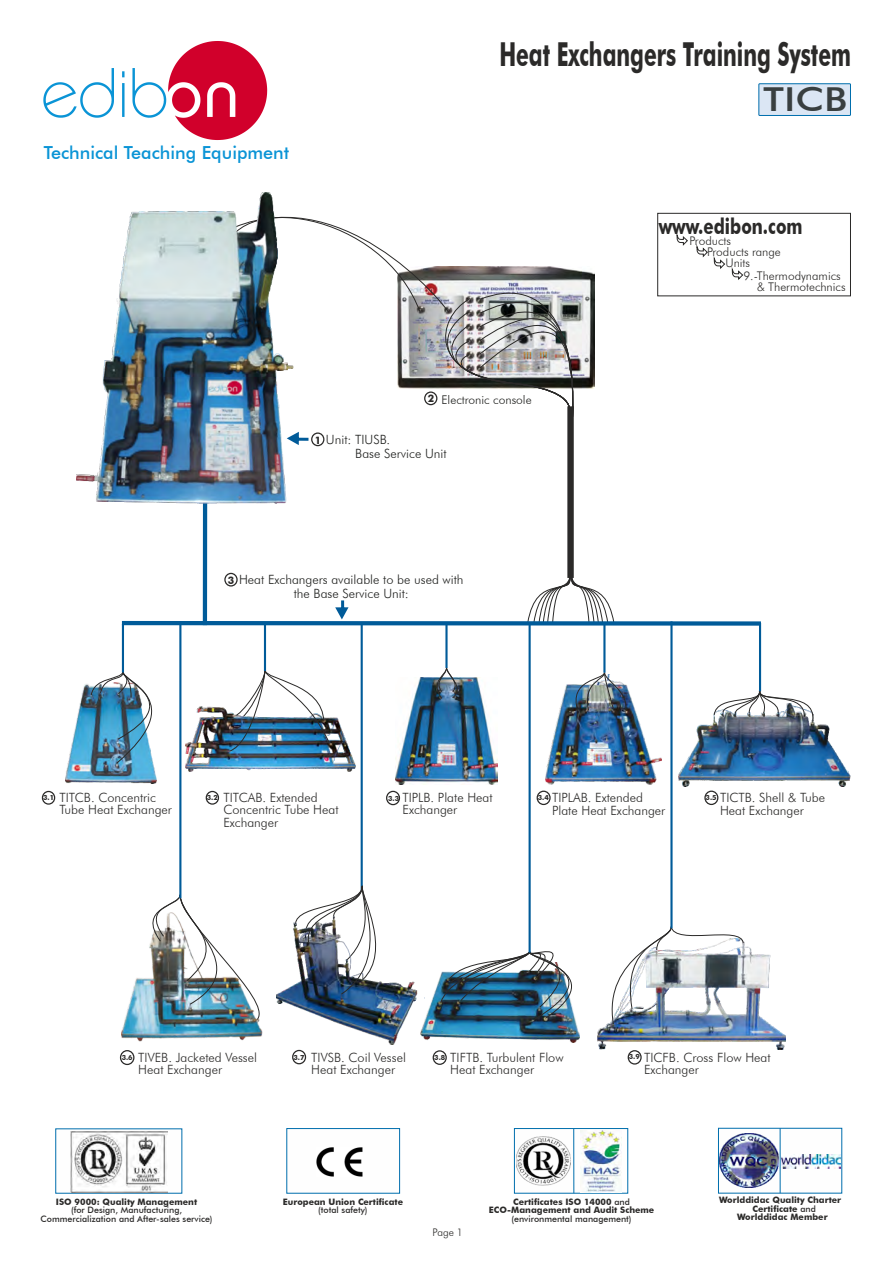
<style>
.page{position:relative;width:893px;height:1263px;background:#fff}
.page>*{position:absolute;margin:0;border:0;box-sizing:border-box;transform-origin:0 0}
.t1{font:700 33px "Futura Md BT";color:#2b2a29;scale:.63 1}
.t2{font:500 33px "Futura BT";color:#393f40;scale:1.21 1}
.t3{font:700 22.05px "Futura Md BT";color:#2b2a29;scale:.77 1}
.t4{font:500 18px "Futura BT";color:#0a94d6}
.t5{font:300 12.75px/12.3px "Futura BT";color:#2b2a29}
.t6{font:300 12.75px/13.8px "Futura BT";color:#212220}
.t7{font:300 12px/11.4px "Futura BT";color:#2b2a29}
.t8{font:300 12px "Futura BT";color:#212220}
.t9{font:300 10.5px "Futura BT";color:#2b2a29}
.t10{font:700 10.35px "Futura Md BT";color:#2b2a29}
.t11{font:700 8.85px/8.6px "Futura Md BT";color:#2b2a29;text-align:center}
.t12{font:500 8.85px/8.6px "Futura BT";color:#2b2a29;text-align:center}
.t13{font:700 7.05px "Futura Md BT";color:#2b2a29}
.s1{font-family:"Futura Md BT";font-weight:700;font-size:10.35px;color:#2b2a29}
.s2{font-family:"Futura BT";font-weight:500}
</style>
<div class="page">
<div style="left:758px;top:83px;width:93px;height:33px;background:#dbe6f4;border:1px solid #006ead"></div>
<svg style="left:43px;top:68px;width:71px;height:50px"></svg>
<svg style="left:122px;top:71px;width:3px;height:46px"></svg>
<svg style="left:132px;top:41px;width:135px;height:99px"></svg>
<div style="left:657px;top:213px;width:194px;height:83px;border:1px solid #2b2a29"></div>
<img style="left:70px;top:1131px;width:97px;height:61px">
<div style="left:286px;top:1128px;width:114px;height:66px;background:#fefefe;border:1px solid #006ead"></div>
<img style="left:316px;top:1147px;width:47px;height:30px">
<div style="left:514px;top:1128px;width:114px;height:65px;background:#fefefe;border:1px solid #006ead"></div>
<img style="left:516px;top:1136px;width:54px;height:50px">
<hr style="left:573px;top:1129px;width:1px;height:64px;background:#006ead">
<img style="left:581px;top:1130px;width:40px;height:62px">
<img style="left:76px;top:298px;width:42px;height:204px">
<img style="left:118px;top:192px;width:647px;height:437px">
<img style="left:66px;top:684px;width:90px;height:100px">
<img style="left:91px;top:671px;width:91px;height:92px">
<hr style="left:122px;top:624px;width:2px;height:48px;background:#005b99">
<img style="left:546px;top:684px;width:116px;height:101px">
<img style="left:425px;top:974px;width:155px;height:68px">
<img style="left:122px;top:979px;width:140px;height:62px">
<hr style="left:529px;top:625px;width:2px;height:327px;background:#005b99">
<img style="left:568px;top:672px;width:60px;height:39px">
<img style="left:185px;top:707px;width:170px;height:65px">
<img style="left:229px;top:669px;width:101px;height:82px">
<hr style="left:603px;top:625px;width:2px;height:48px;background:#005b99">
<hr style="left:264px;top:625px;width:2px;height:46px;background:#005b99">
<div style="left:120px;top:1050px;width:14px;height:15px;border:1px solid #2b2a29;border-radius:50%"></div>
<div style="left:704px;top:790px;width:14px;height:15px;border:1px solid #2b2a29;border-radius:50%"></div>
<div style="left:292px;top:1050px;width:14px;height:14px;border:1px solid #2b2a29;border-radius:50%"></div>
<div style="left:433px;top:1050px;width:14px;height:15px;border:1px solid #2b2a29;border-radius:50%"></div>
<img style="left:136px;top:894px;width:126px;height:126px">
<div style="left:386px;top:791px;width:14px;height:14px;border:1px solid #2b2a29;border-radius:50%"></div>
<div style="left:42px;top:791px;width:13px;height:14px;border:1px solid #2b2a29;border-radius:50%"></div>
<div style="left:206px;top:791px;width:13px;height:14px;border:1px solid #2b2a29;border-radius:50%"></div>
<div style="left:537px;top:791px;width:14px;height:14px;border:1px solid #2b2a29;border-radius:50%"></div>
<div style="left:628px;top:1050px;width:14px;height:14px;border:1px solid #2b2a29;border-radius:50%"></div>
<hr style="left:179px;top:623px;width:2px;height:275px;background:#005b99">
<hr style="left:361px;top:623px;width:2px;height:267px;background:#005b99">
<img style="left:395px;top:678px;width:103px;height:107px">
<svg style="left:429px;top:668px;width:37px;height:31px"></svg>
<hr style="left:445px;top:623px;width:3px;height:45px;background:#005b99">
<img style="left:679px;top:713px;width:172px;height:73px">
<svg style="left:714px;top:688px;width:102px;height:33px"></svg>
<hr style="left:759px;top:623px;width:2px;height:68px;background:#005b99">
<img style="left:598px;top:940px;width:187px;height:109px">
<img style="left:441px;top:924px;width:302px;height:100px">
<hr style="left:670px;top:621px;width:3px;height:307px;background:#005b99">
<div style="left:718px;top:1128px;width:124px;height:65px;background:#fefefe;border:1px solid #006ead"></div>
<img style="left:720px;top:1133px;width:59px;height:55px">
<hr style="left:780px;top:1128px;width:1px;height:65px;background:#006ead">
<img style="left:782px;top:1154px;width:58px;height:15px">
<img style="left:277px;top:922px;width:148px;height:123px">
<img style="left:295px;top:885px;width:97px;height:109px">
<h1 class="t1" style="left:499px;top:34px;width:560px">Heat Exchangers Training System</h1>
<h3 class="t4" style="left:44px;top:142px;width:247px">Technical Teaching Equipment</h3>
<p class="t10" style="left:315px;top:434px;width:8px">1</p>
<p class="t10" style="left:428px;top:392px;width:8px">2</p>
<p class="t6" style="left:355px;top:433px;width:93px;text-indent:-29px">Unit: TIUSB.<br>Base Service Unit</p>
<p class="t8" style="left:441px;top:392px;width:92px">Electronic console</p>
<p class="t6" style="left:294px;top:572px;width:171px;text-indent:-66px"><span class="s1">3</span> Heat Exchangers available to be used with the Base Service Unit:</p>
<h1 class="t2" style="left:764px;top:80px;width:71px">TICB</h1>
<h2 class="t3" style="left:659px;top:213px;width:188px">www.edibon.com</h2>
<p class="t7" style="left:689px;top:235px;width:43px">Products</p>
<p class="t7" style="left:707px;top:246px;width:75px">Products range</p>
<p class="t7" style="left:725px;top:257px;width:26px">Units</p>
<p class="t7" style="left:757px;top:270px;width:90px;text-indent:-14px">9.-Thermodynamics &amp; Thermotechnics</p>
<p class="t13" style="left:43px;top:793px;width:12px">3.1</p>
<p class="t5" style="left:223px;top:791px;width:117px">TITCAB. Extended<br>Concentric Tube Heat<br>Exchanger</p>
<p class="t5" style="left:402px;top:791px;width:92px">TIPLB. Plate Heat<br>Exchanger</p>
<p class="t13" style="left:207px;top:793px;width:12px">3.2</p>
<p class="t5" style="left:552px;top:791px;width:115px">TIPLAB. Extended<br>Plate Heat Exchanger</p>
<p class="t5" style="left:60px;top:791px;width:98px">TITCB. Concentric</p>
<p class="t13" style="left:388px;top:794px;width:12px">3.3</p>
<p class="t5" style="left:60px;top:803px;width:114px">Tube Heat Exchanger</p>
<p class="t13" style="left:538px;top:793px;width:12px">3.4</p>
<p class="t5" style="left:720px;top:792px;width:106px">TICTB. Shell &amp; Tube<br>Heat Exchanger</p>
<p class="t13" style="left:706px;top:793px;width:12px">3.5</p>
<p class="t13" style="left:294px;top:1053px;width:12px">3.7</p>
<p class="t5" style="left:450px;top:1051px;width:115px">TIFTB. Turbulent Flow<br>Heat Exchanger</p>
<p class="t5" style="left:138px;top:1051px;width:120px">TIVEB. Jacketed Vessel<br>Heat Exchanger</p>
<p class="t5" style="left:311px;top:1051px;width:96px">TIVSB. Coil Vessel<br>Heat Exchanger</p>
<p class="t13" style="left:122px;top:1053px;width:12px">3.6</p>
<p class="t13" style="left:434px;top:1054px;width:12px">3.8</p>
<p class="t5" style="left:644px;top:1051px;width:128px">TICFB. Cross Flow Heat<br>Exchanger</p>
<p class="t13" style="left:629px;top:1053px;width:12px">3.9</p>
<p class="t11" style="left:283px;top:1197px;width:122px">European Union Certificate</p>
<p class="t12" style="left:318px;top:1206px;width:51px">(total safety)</p>
<p class="t11" style="left:56px;top:1197px;width:143px">ISO 9000: Quality Management</p>
<p class="t12" style="left:41px;top:1206px;width:174px">(for Design, Manufacturing,<br>Commercialization and After-sales service)</p>
<p class="t11" style="left:489px;top:1197px;width:167px">Certificates ISO 14000 <span class="s2">and<br></span>ECO-Management and Audit Scheme</p>
<p class="t12" style="left:511px;top:1214px;width:122px">(environmental management)</p>
<p class="t9" style="left:433px;top:1226px;width:32px">Page 1</p>
<p class="t11" style="left:719px;top:1196px;width:124px">Worlddidac Quality Charter</p>
<p class="t11" style="left:752px;top:1204px;width:65px">Certificate <span class="s2">and</span></p>
<p class="t11" style="left:737px;top:1212px;width:92px">Worlddidac Member</p>
</div>
